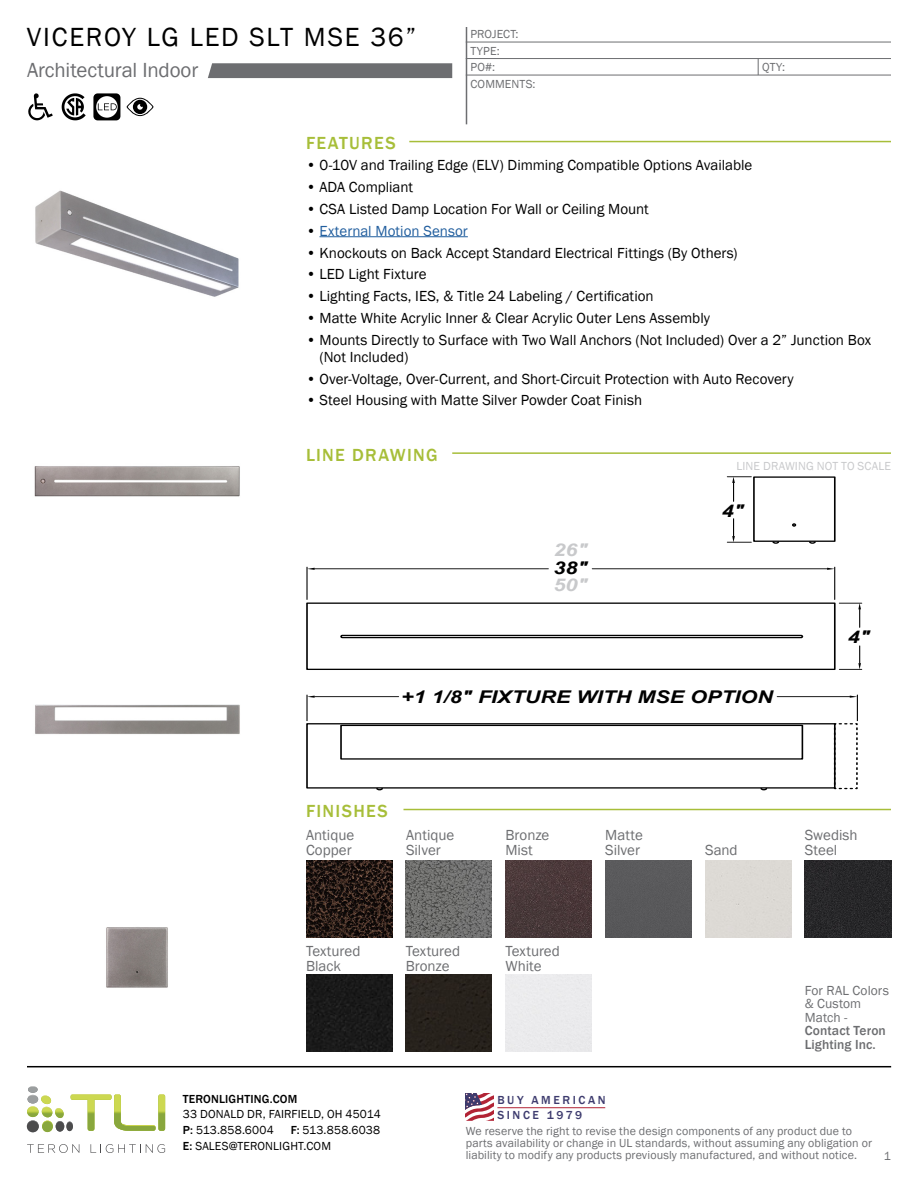
<style>
.page{position:relative;width:918px;height:1188px;background:#fff}
.page>*{position:absolute;margin:0;border:0;box-sizing:border-box;transform-origin:0 0}
.t1{font:27px "Franklin Gothic";letter-spacing:.065em;color:#000}
.t2{font:21px "Franklin Gothic";letter-spacing:-.01em;color:#6d6e71}
.t3{font:500 18px "Franklin Gothic";letter-spacing:.07em;color:#a7be39}
.t4{font:italic 700 17.55px "Arial";color:#010101;scale:1.23 1}
.t5{font:italic 700 17.55px "Arial";color:#c8c9cb;scale:1.23 1}
.t6{font:15px/16.5px "Franklin Gothic";color:#000}
.t7{font:15px/15px "Franklin Gothic";color:#6d6e71}
.t8{font:15px "Franklin Gothic";letter-spacing:.005em;color:#215e9e}
.t9{font:13.5px/13.5px "Franklin Gothic";letter-spacing:.005em;color:#6d6e71}
.t10{font:500 13.5px/13.5px "Franklin Gothic";letter-spacing:.01em;color:#6d6e71}
.t11{font:12px/12px "Franklin Gothic";letter-spacing:.01em;color:#6d6e71}
.t12{font:12px/15.8px "Franklin Gothic";letter-spacing:.015em;color:#000}
.t13{font:12px "Franklin Gothic";letter-spacing:.01em;color:#c8c9cb}
.t14{font:500 12px/15px "Franklin Gothic";letter-spacing:.215em;color:#3d3b6e}
.t15{font:500 12px "Franklin Gothic";letter-spacing:.015em;color:#000}
.s1{color:#000}
.s2{font-weight:500}
</style>
<div class="page">
<hr style="left:409px;top:141px;width:482px;height:1px;background:#a7be39">
<hr style="left:452px;top:452px;width:439px;height:2px;background:#a7be39">
<hr style="left:404px;top:809px;width:487px;height:1px;background:#a7be39">
<svg style="left:758px;top:59px;width:1px;height:16px"></svg>
<hr style="left:320px;top:236px;width:148px;height:1px;background:#215e9e">
<svg style="left:208px;top:63px;width:244px;height:15px;background:#707174"></svg>
<img style="left:35px;top:190px;width:204px;height:107px">
<img style="left:34px;top:466px;width:206px;height:31px">
<img style="left:35px;top:704px;width:205px;height:30px">
<img style="left:27px;top:927px;width:219px;height:139px">
<div style="left:306px;top:602px;width:530px;height:68px;border:1px solid #010101"></div>
<div style="left:306px;top:723px;width:530px;height:66px;border:1px solid #010101"></div>
<div style="left:340px;top:725px;width:463px;height:35px;border:1px solid #010101"></div>
<div style="left:753px;top:476px;width:83px;height:66px;border:1px solid #010101"></div>
<svg style="left:792px;top:523px;width:4px;height:4px"></svg>
<hr style="left:834px;top:567px;width:1px;height:32px;background:#010101">
<hr style="left:307px;top:567px;width:1px;height:32px;background:#010101">
<svg style="left:307px;top:568px;width:8px;height:2px"></svg>
<svg style="left:827px;top:568px;width:8px;height:2px"></svg>
<svg style="left:839px;top:646px;width:23px;height:24px"></svg>
<svg style="left:839px;top:603px;width:23px;height:24px"></svg>
<svg style="left:727px;top:519px;width:24px;height:24px"></svg>
<svg style="left:727px;top:477px;width:24px;height:24px"></svg>
<hr style="left:592px;top:569px;width:235px;height:1px;background:#010101">
<hr style="left:315px;top:569px;width:233px;height:1px;background:#010101">
<svg style="left:307px;top:695px;width:8px;height:26px"></svg>
<hr style="left:777px;top:696px;width:73px;height:1px;background:#010101">
<hr style="left:315px;top:696px;width:84px;height:1px;background:#010101">
<svg style="left:833px;top:695px;width:25px;height:95px"></svg>
<svg style="left:375px;top:787px;width:9px;height:4px"></svg>
<svg style="left:760px;top:787px;width:8px;height:4px"></svg>
<svg style="left:772px;top:541px;width:8px;height:3px"></svg>
<svg style="left:808px;top:541px;width:9px;height:3px"></svg>
<div style="left:340px;top:635px;width:463px;height:3px;border:1px solid #010101"></div>
<div style="left:406px;top:975px;width:86px;height:77px;background:#27221c"></div>
<div style="left:306px;top:975px;width:86px;height:77px;background:#191919"></div>
<img style="left:805px;top:860px;width:86px;height:77px">
<div style="left:605px;top:860px;width:87px;height:77px;background:#59595b"></div>
<img style="left:506px;top:860px;width:86px;height:77px">
<img style="left:406px;top:860px;width:86px;height:77px">
<img style="left:306px;top:860px;width:86px;height:77px">
<svg style="left:127px;top:98px;width:27px;height:18px"></svg>
<svg style="left:93px;top:93px;width:27px;height:27px"></svg>
<svg style="left:62px;top:93px;width:24px;height:27px"></svg>
<svg style="left:28px;top:93px;width:25px;height:27px"></svg>
<hr style="left:466px;top:27px;width:1px;height:97px;background:#6d6e71">
<hr style="left:466px;top:42px;width:425px;height:1px;background:#6d6e71">
<hr style="left:466px;top:58px;width:425px;height:1px;background:#6d6e71">
<hr style="left:466px;top:75px;width:425px;height:1px;background:#6d6e71">
<hr style="left:27px;top:1066px;width:864px;height:1px;background:#000">
<svg style="left:27px;top:1086px;width:138px;height:46px"></svg>
<svg style="left:27px;top:1144px;width:52px;height:9px"></svg>
<svg style="left:91px;top:1144px;width:74px;height:9px"></svg>
<svg style="left:466px;top:1093px;width:28px;height:28px"></svg>
<hr style="left:497px;top:1107px;width:108px;height:1px;background:#b22335">
<h1 class="t1" style="left:27px;top:20px;width:391px">VICEROY LG LED SLT MSE 36”</h1>
<h2 class="t2" style="left:27px;top:57px;width:173px">Architectural Indoor</h2>
<p class="t3" style="left:306px;top:132px;width:91px">FEATURES</p>
<p class="t11" style="left:470px;top:26px;width:50px;line-height:16.4px">PROJECT:<br>TYPE:</p>
<p class="t11" style="left:470px;top:78px;width:67px">COMMENTS:</p>
<p class="t11" style="left:470px;top:61px;width:26px">PO#:</p>
<p class="t11" style="left:762px;top:61px;width:24px">QTY:</p>
<p class="t6" style="left:306px;top:157px;width:448px">• 0-10V and Trailing Edge (ELV) Dimming Compatible Options Available</p>
<p class="t6" style="left:306px;top:179px;width:109px">• ADA Compliant</p>
<p class="t6" style="left:306px;top:201px;width:344px">• CSA Listed Damp Location For Wall or Ceiling Mount</p>
<p class="t8" style="left:306px;top:221px;width:163px"><span class="s1">•</span> External Motion Sensor</p>
<p class="t6" style="left:306px;top:245px;width:433px">• Knockouts on Back Accept Standard Electrical Fittings (By Others)</p>
<p class="t6" style="left:306px;top:266px;width:122px">• LED Light Fixture</p>
<p class="t6" style="left:306px;top:288px;width:349px">• Lighting Facts, IES, &amp; Title 24 Labeling / Certification</p>
<p class="t6" style="left:306px;top:310px;width:406px">• Matte White Acrylic Inner &amp; Clear Acrylic Outer Lens Assembly</p>
<p class="t6" style="left:320px;top:332px;width:553px;text-indent:-14px">• Mounts Directly to Surface with Two Wall Anchors (Not Included) Over a 2” Junction Box (Not Included)</p>
<p class="t6" style="left:306px;top:371px;width:489px">• Over-Voltage, Over-Current, and Short-Circuit Protection with Auto Recovery</p>
<p class="t6" style="left:306px;top:392px;width:338px">• Steel Housing with Matte Silver Powder Coat Finish</p>
<p class="t3" style="left:306px;top:444px;width:133px">LINE DRAWING</p>
<p class="t5" style="left:553px;top:539px;width:29px">26"</p>
<p class="t4" style="left:553px;top:556px;width:29px">38"</p>
<p class="t5" style="left:553px;top:574px;width:29px">50"</p>
<p class="t13" style="left:737px;top:459px;width:156px">LINE DRAWING NOT TO SCALE</p>
<p class="t4" style="left:722px;top:499px;width:20px">4"</p>
<p class="t4" style="left:848px;top:626px;width:20px">4"</p>
<p class="t4" style="left:401px;top:686px;width:304px">+1 1/8" FIXTURE WITH MSE OPTION</p>
<p class="t3" style="left:306px;top:800px;width:83px">FINISHES</p>
<p class="t7" style="left:306px;top:828px;width:50px">Antique<br>Copper</p>
<p class="t7" style="left:406px;top:828px;width:50px">Antique<br>Silver</p>
<p class="t7" style="left:306px;top:943px;width:56px">Textured<br>Black</p>
<p class="t7" style="left:406px;top:943px;width:56px">Textured<br>Bronze</p>
<p class="t7" style="left:506px;top:828px;width:45px">Bronze<br>Mist</p>
<p class="t7" style="left:605px;top:828px;width:39px">Matte<br>Silver</p>
<p class="t7" style="left:506px;top:943px;width:56px">Textured<br>White</p>
<p class="t7" style="left:705px;top:843px;width:34px">Sand</p>
<p class="t7" style="left:805px;top:828px;width:54px">Swedish<br>Steel</p>
<p class="t9" style="left:805px;top:984px;width:86px">For RAL Colors &amp; Custom<br>Match -</p>
<p class="t10" style="left:805px;top:1024px;width:83px">Contact Teron<br>Lighting Inc.</p>
<p class="t15" style="left:183px;top:1091px;width:116px">TERONLIGHTING.COM</p>
<p class="t12" style="left:183px;top:1107px;width:200px">33 DONALD DR, FAIRFIELD, OH 45014<br><span class="s2">P:</span> 513.858.6004</p>
<p class="t14" style="left:497px;top:1093px;width:110px">BUY AMERICAN<br>SINCE 1979</p>
<p class="t12" style="left:183px;top:1123px;width:199px;text-indent:108px"><span class="s2">F:</span> 513.858.6038<br><span class="s2">E:</span> SALES@TERONLIGHT.COM</p>
<p class="t11" style="left:466px;top:1125px;width:408px">We reserve the right to revise the design components of any product due to parts availability or change in UL standards, without assuming any obligation or liability to modify any products previously manufactured, and without notice.</p>
<p class="t11" style="left:884px;top:1150px;width:9px">1</p>
</div>
